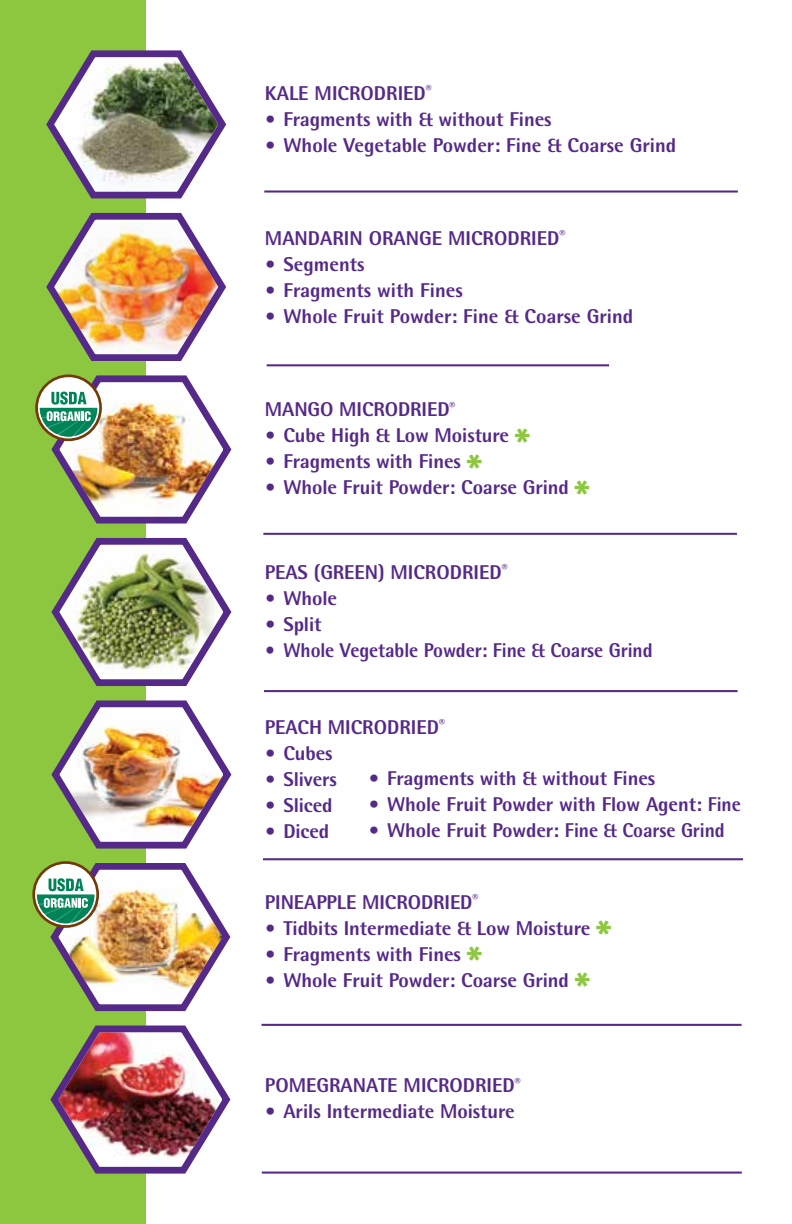
<style>
.page{position:relative;width:792px;height:1224px;background:#fff}
.page>*{position:absolute;margin:0;border:0;box-sizing:border-box;transform-origin:0 0}
.t1{font:800 48px "Rotis Semi Sans";color:#8dc63f}
.t2{font:800 20px "Rotis Semi Sans";letter-spacing:-.005em;color:#552988}
.t3{font:800 20px "Rotis Semi Sans";letter-spacing:-.005em;color:#552988;scale:.95 1}
</style>
<div class="page">
<div style="left:0;top:0;width:145px;height:1224px;background:#8dc63f"></div>
<hr style="left:262px;top:1172px;width:480px;height:2px;background:#552988">
<hr style="left:262px;top:1024px;width:480px;height:2px;background:#552988">
<hr style="left:264px;top:690px;width:474px;height:2px;background:#552988">
<hr style="left:263px;top:858px;width:480px;height:2px;background:#552988">
<hr style="left:264px;top:190px;width:474px;height:3px;background:#552988">
<hr style="left:267px;top:364px;width:342px;height:2px;background:#552988">
<hr style="left:263px;top:533px;width:474px;height:2px;background:#552988">
<img style="left:37px;top:44px;width:195px;height:1136px">
<p class="t2" style="left:265px;top:81px;width:168px">KALE MICRODRIED<sup>®</sup></p>
<p class="t2" style="left:265px;top:107px;width:288px">• Fragments with &amp; without Fines</p>
<p class="t2" style="left:265px;top:133px;width:413px">• Whole Vegetable Powder: Fine &amp; Coarse Grind</p>
<p class="t2" style="left:265px;top:226px;width:302px">MANDARIN ORANGE MICRODRIED<sup>®</sup></p>
<p class="t2" style="left:265px;top:252px;width:101px">• Segments</p>
<p class="t2" style="left:265px;top:278px;width:199px">• Fragments with Fines</p>
<p class="t2" style="left:265px;top:304px;width:370px">• Whole Fruit Powder: Fine &amp; Coarse Grind</p>
<p class="t2" style="left:265px;top:397px;width:192px">MANGO MICRODRIED<sup>®</sup></p>
<p class="t2" style="left:265px;top:423px;width:246px">• Cube High &amp; Low Moisture</p>
<p class="t2" style="left:265px;top:449px;width:198px">• Fragments with Fines</p>
<h1 class="t1" style="left:515px;top:415px;width:17px">*</h1>
<p class="t2" style="left:265px;top:475px;width:305px">• Whole Fruit Powder: Coarse Grind</p>
<h1 class="t1" style="left:467px;top:441px;width:17px">*</h1>
<h1 class="t1" style="left:575px;top:467px;width:17px">*</h1>
<p class="t2" style="left:265px;top:559px;width:244px">PEAS (GREEN) MICRODRIED<sup>®</sup></p>
<p class="t2" style="left:265px;top:585px;width:74px">• Whole</p>
<p class="t2" style="left:265px;top:611px;width:58px">• Split</p>
<p class="t3" style="left:265px;top:637px;width:409px">• Whole Vegetable Powder: Fine &amp; Coarse Grind</p>
<p class="t2" style="left:265px;top:714px;width:181px">PEACH MICRODRIED<sup>®</sup></p>
<p class="t2" style="left:265px;top:740px;width:69px">• Cubes</p>
<p class="t2" style="left:265px;top:766px;width:74px">• Slivers</p>
<p class="t2" style="left:265px;top:792px;width:69px">• Sliced</p>
<p class="t2" style="left:265px;top:818px;width:66px">• Diced</p>
<p class="t2" style="left:369px;top:765px;width:288px">• Fragments with &amp; without Fines</p>
<p class="t2" style="left:369px;top:791px;width:374px">• Whole Fruit Powder with Flow Agent: Fine</p>
<p class="t2" style="left:369px;top:817px;width:358px">• Whole Fruit Powder: Fine &amp; Coarse Grind</p>
<p class="t2" style="left:265px;top:889px;width:215px">PINEAPPLE MICRODRIED<sup>®</sup></p>
<p class="t2" style="left:265px;top:915px;width:327px">• Tidbits Intermediate &amp; Low Moisture</p>
<p class="t2" style="left:265px;top:941px;width:198px">• Fragments with Fines</p>
<h1 class="t1" style="left:596px;top:908px;width:17px">*</h1>
<h1 class="t1" style="left:467px;top:934px;width:17px">*</h1>
<h1 class="t1" style="left:575px;top:960px;width:17px">*</h1>
<p class="t2" style="left:265px;top:967px;width:305px">• Whole Fruit Powder: Coarse Grind</p>
<p class="t2" style="left:265px;top:1073px;width:257px">POMEGRANATE MICRODRIED<sup>®</sup></p>
<p class="t2" style="left:265px;top:1099px;width:251px">• Arils Intermediate Moisture</p>
</div>
